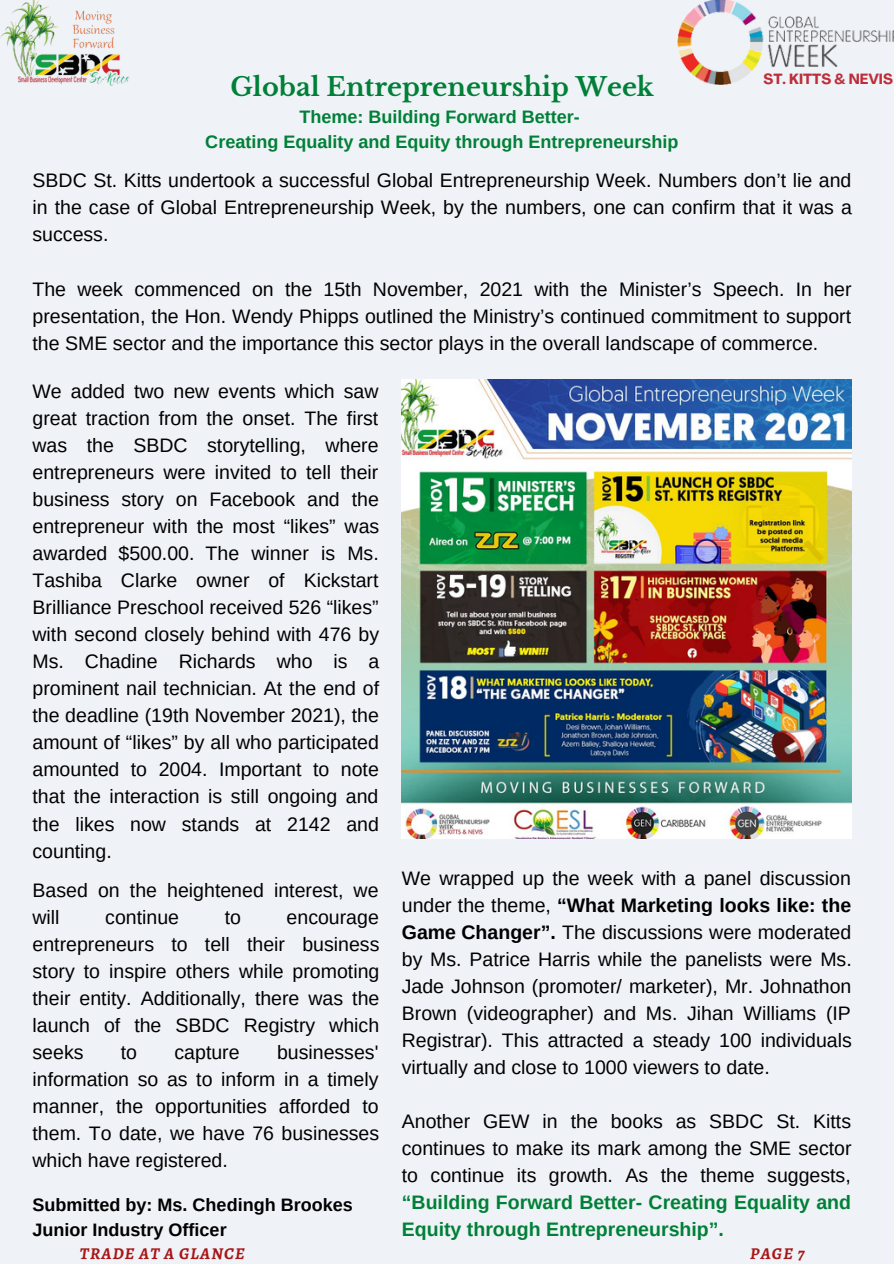
<style>
.page{position:relative;width:894px;height:1264px;background:#fff}
.page>*{position:absolute;margin:0;border:0;box-sizing:border-box;transform-origin:0 0}
.t1{font:700 25.5px "Libre Baskerville";color:#008037}
.t2{font:19.5px/27px "Arimo";color:#000;text-align:justify}
.t3{font:700 18px "Arimo";color:#008037}
.t4{font:700 18px "Arimo";color:#000}
.t5{font:italic 700 16.5px "Alegreya";letter-spacing:.07em;color:#a81515}
.t6{font:700 14.55px "Agrandir";color:#be2d39}
.s1{font-weight:700}
.s2{font-weight:700;color:#008037}
</style>
<div class="page">
<div style="left:0;top:0;width:893px;height:1263px;background:#eff2f7"></div>
<img style="left:677px;top:0;width:216px;height:84px">
<img style="left:0;top:0;width:129px;height:86px">
<img style="left:401px;top:379px;width:450px;height:459px">
<p class="t1" style="left:230px;top:71px;width:424px">Global Entrepreneurship Week</p>
<p class="t3" style="left:299px;top:107px;width:282px">Theme: Building Forward Better-</p>
<p class="t3" style="left:205px;top:131px;width:474px">Creating Equality and Equity through Entrepreneurship</p>
<p class="t6" style="left:763px;top:73px;width:131px">ST. KITTS &amp; NEVIS</p>
<p class="t2" style="left:33px;top:167px;width:820px">SBDC St. Kitts undertook a successful Global Entrepreneurship Week. Numbers don’t lie and in the case of Global Entrepreneurship Week, by the numbers, one can confirm that it was a success.</p>
<p class="t2" style="left:33px;top:275px;width:820px">The week commenced on the 15th November, 2021 with the Minister’s Speech. In her presentation, the Hon. Wendy Phipps outlined the Ministry’s continued commitment to support the SME sector and the importance this sector plays in the overall landscape of commerce.</p>
<p class="t2" style="left:33px;top:377px;width:348px">We added two new events which saw great traction from the onset. The first was the SBDC storytelling, where entrepreneurs were invited to tell their business story on Facebook and the entrepreneur with the most “likes” was awarded $500.00. The winner is Ms.<br>Tashiba Clarke owner of Kickstart Brilliance Preschool received 526 “likes” with second closely behind with 476 by Ms. Chadine Richards who is a prominent nail technician. At the end of the deadline (19th November 2021), the amount of “likes” by all who participated amounted to 2004. Important to note that the interaction is still ongoing and the likes now stands at 2142 and counting.</p>
<p class="t2" style="left:33px;top:876px;width:347px">Based on the heightened interest, we will</p>
<p class="t2" style="left:105px;top:903px;width:75px">continue</p>
<p class="t2" style="left:225px;top:903px;width:18px">to</p>
<p class="t2" style="left:33px;top:903px;width:348px;text-indent:254px">encourage entrepreneurs to tell their business story to inspire others while promoting their entity. Additionally, there was the launch of the SBDC Registry which seeks</p>
<p class="t2" style="left:33px;top:1038px;width:348px;text-indent:244px">businesses' information so as to inform in a timely manner, the opportunities afforded to them. To date, we have 76 businesses which have registered.</p>
<p class="t2" style="left:121px;top:1038px;width:18px">to</p>
<p class="t2" style="left:174px;top:1038px;width:67px">capture</p>
<p class="t4" style="left:33px;top:1194px;width:321px">Submitted by: Ms. Chedingh Brookes</p>
<p class="t4" style="left:33px;top:1219px;width:195px">Junior Industry Officer</p>
<p class="t2" style="left:401px;top:864px;width:451px">We wrapped up the week with a panel discussion under the theme, <span class="s1">“What Marketing looks like: the Game Changer”.</span> The discussions were moderated by Ms. Patrice Harris while the panelists were Ms.<br>Jade Johnson (promoter/ marketer), Mr. Johnathon Brown (videographer) and Ms. Jihan Williams (IP Registrar). This attracted a steady 100 individuals virtually and close to 1000 viewers to date.</p>
<p class="t2" style="left:401px;top:1107px;width:451px">Another GEW in the books as SBDC St. Kitts continues to make its mark among the SME sector to continue its growth. As the theme suggests, <span class="s2">“Building Forward Better- Creating Equality and Equity through Entrepreneurship”.</span></p>
<p class="t5" style="left:80px;top:1241px;width:166px">TRADE AT A GLANCE</p>
<p class="t5" style="left:750px;top:1242px;width:56px">PAGE 7</p>
</div>
